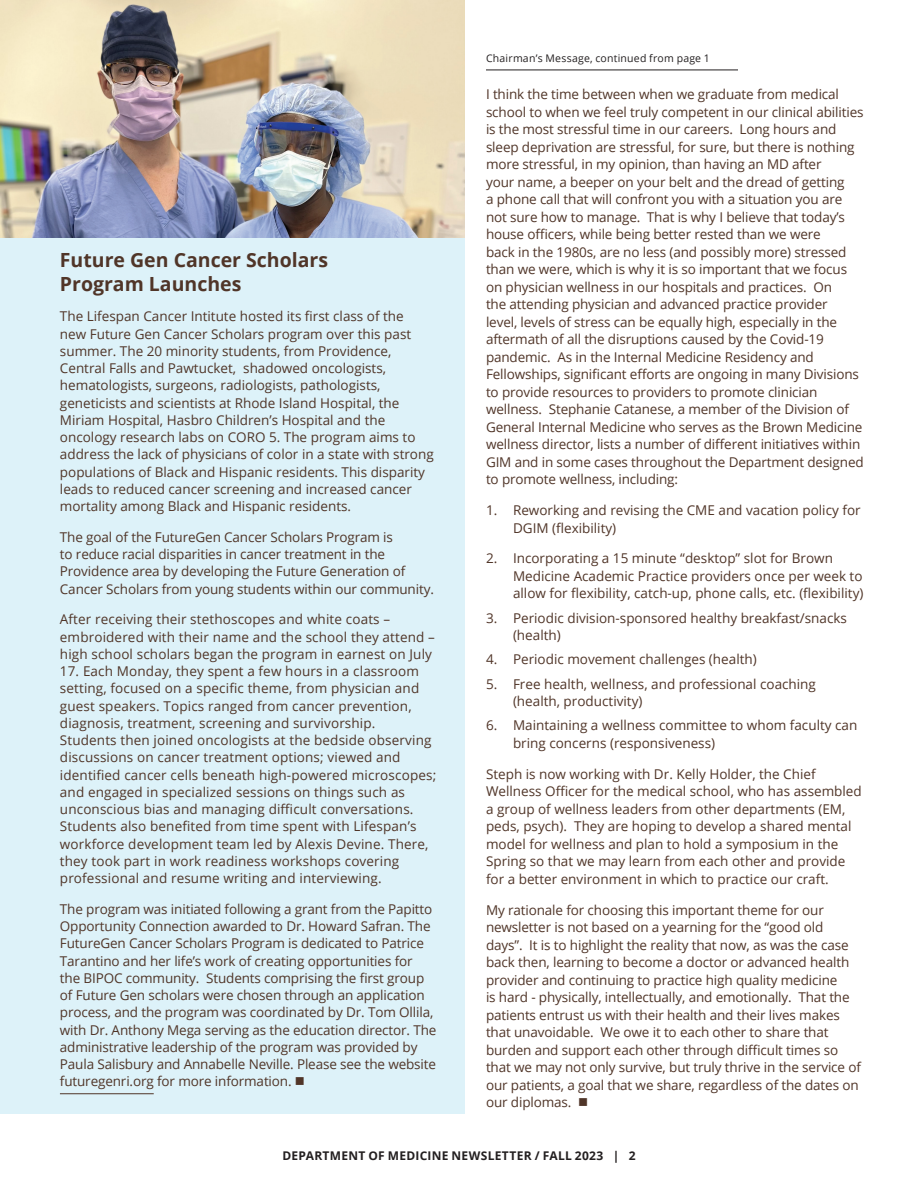
<style>
.page{position:relative;width:918px;height:1188px;background:#fff}
.page>*{position:absolute;margin:0;border:0;box-sizing:border-box;transform-origin:0 0}
.t1{font:700 19.5px/23.4px "Open Sans";color:#503528}
.t2{font:13.5px/17.5px "Open Sans";letter-spacing:-.01em;color:#503528}
.t3{font:13.5px/17.2px "Open Sans";letter-spacing:.01em;color:#503528}
.t4{font:700 12px "Open Sans";letter-spacing:.025em;color:#231f20}
.t5{font:10.5px "Open Sans";letter-spacing:.02em;color:#231f20}
</style>
<div class="page">
<hr style="left:486px;top:70px;width:252px;height:1px;background:#231f20">
<div style="left:0;top:0;width:465px;height:1114px;background:#ddf2f9"></div>
<img style="left:0;top:0;width:465px;height:237px">
<hr style="left:60px;top:1093px;width:94px;height:1px;background:#503528">
<h1 class="t1" style="left:60px;top:248px;width:270px">Future Gen Cancer Scholars<br>Program Launches</h1>
<p class="t2" style="left:60px;top:307px;width:375px">The Lifespan Cancer Intitute hosted its first class of the<br>new Future Gen Cancer Scholars program over this past summer. The 20 minority students, from Providence, Central Falls and Pawtucket, shadowed oncologists, hematologists, surgeons, radiologists, pathologists, geneticists and scientists at Rhode Island Hospital, the Miriam Hospital, Hasbro Children’s Hospital and the oncology research labs on CORO 5. The program aims to address the lack of physicians of color in a state with strong populations of Black and Hispanic residents. This disparity leads to reduced cancer screening and increased cancer mortality among Black and Hispanic residents.</p>
<p class="t2" style="left:60px;top:528px;width:376px">The goal of the FutureGen Cancer Scholars Program is<br>to reduce racial disparities in cancer treatment in the Providence area by developing the Future Generation of Cancer Scholars from young students within our community.</p>
<p class="t3" style="left:60px;top:610px;width:377px">After receiving their stethoscopes and white coats – embroidered with their name and the school they attend – high school scholars began the program in earnest on July</p>
<p class="t3" style="left:60px;top:662px;width:378px">17. Each Monday, they spent a few hours in a classroom setting, focused on a specific theme, from physician and guest speakers. Topics ranged from cancer prevention, diagnosis, treatment, screening and survivorship.<br>Students then joined oncologists at the bedside observing discussions on cancer treatment options; viewed and identified cancer cells beneath high-powered microscopes; and engaged in specialized sessions on things such as unconscious bias and managing difficult conversations.<br>Students also benefited from time spent with Lifespan’s workforce development team led by Alexis Devine. There, they took part in work readiness workshops covering professional and resume writing and interviewing.</p>
<p class="t2" style="left:60px;top:900px;width:378px">The program was initiated following a grant from the Papitto Opportunity Connection awarded to Dr. Howard Safran. The FutureGen Cancer Scholars Program is dedicated to Patrice Tarantino and her life’s work of creating opportunities for<br>the BIPOC community. Students comprising the first group of Future Gen scholars were chosen through an application process, and the program was coordinated by Dr. Tom Ollila, with Dr. Anthony Mega serving as the education director. The administrative leadership of the program was provided by Paula Salisbury and Annabelle Neville. Please see the website futuregenri.org for more information. ■</p>
<p class="t5" style="left:486px;top:51px;width:225px">Chairman’s Message, continued from page 1</p>
<p class="t2" style="left:486px;top:85px;width:379px">I think the time between when we graduate from medical school to when we feel truly competent in our clinical abilities is the most stressful time in our careers. Long hours and sleep deprivation are stressful, for sure, but there is nothing more stressful, in my opinion, than having an MD after<br>your name, a beeper on your belt and the dread of getting<br>a phone call that will confront you with a situation you are not sure how to manage. That is why I believe that today’s house officers, while being better rested than we were<br>back in the 1980s, are no less (and possibly more) stressed than we were, which is why it is so important that we focus on physician wellness in our hospitals and practices. On<br>the attending physician and advanced practice provider<br>level, levels of stress can be equally high, especially in the aftermath of all the disruptions caused by the Covid-19 pandemic. As in the Internal Medicine Residency and Fellowships, significant efforts are ongoing in many Divisions to provide resources to providers to promote clinician wellness. Stephanie Catanese, a member of the Division of General Internal Medicine who serves as the Brown Medicine wellness director, lists a number of different initiatives within GIM and in some cases throughout the Department designed to promote wellness, including:</p>
<p class="t2" style="left:513px;top:501px;width:349px;text-indent:-27px">1. Reworking and revising the CME and vacation policy for<br>DGIM (flexibility)</p>
<p class="t2" style="left:513px;top:549px;width:352px;text-indent:-27px">2. Incorporating a 15 minute “desktop” slot for Brown<br>Medicine Academic Practice providers once per week to allow for flexibility, catch-up, phone calls, etc. (flexibility)</p>
<p class="t2" style="left:513px;top:609px;width:336px;text-indent:-27px">3. Periodic division-sponsored healthy breakfast/snacks (health)</p>
<p class="t2" style="left:486px;top:650px;width:272px">4. Periodic movement challenges (health)</p>
<p class="t2" style="left:513px;top:675px;width:304px;text-indent:-27px">5. Free health, wellness, and professional coaching (health, productivity)</p>
<p class="t2" style="left:513px;top:716px;width:346px;text-indent:-27px">6. Maintaining a wellness committee to whom faculty can bring concerns (responsiveness)</p>
<p class="t2" style="left:486px;top:765px;width:377px">Steph is now working with Dr. Kelly Holder, the Chief Wellness Officer for the medical school, who has assembled a group of wellness leaders from other departments (EM, peds, psych). They are hoping to develop a shared mental model for wellness and plan to hold a symposium in the Spring so that we may learn from each other and provide for a better environment in which to practice our craft.</p>
<p class="t2" style="left:486px;top:901px;width:377px">My rationale for choosing this important theme for our newsletter is not based on a yearning for the “good old days”. It is to highlight the reality that now, as was the case back then, learning to become a doctor or advanced health provider and continuing to practice high quality medicine<br>is hard - physically, intellectually, and emotionally. That the patients entrust us with their health and their lives makes that unavoidable. We owe it to each other to share that burden and support each other through difficult times so that we may not only survive, but truly thrive in the service of our patients, a goal that we share, regardless of the dates on our diplomas. ■</p>
<p class="t4" style="left:282px;top:1147px;width:355px">DEPARTMENT OF MEDICINE NEWSLETTER / FALL 2023 | 2</p>
</div>
